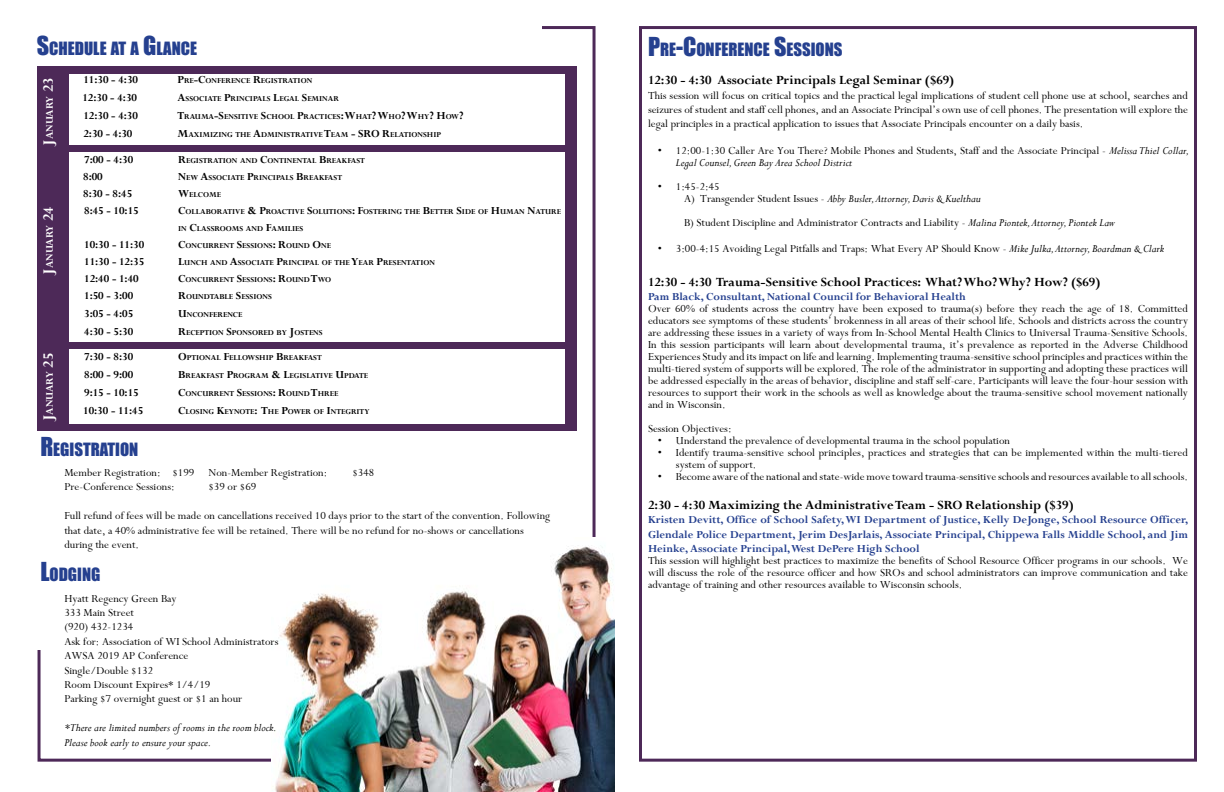
<style>
.page{position:relative;width:1224px;height:792px;background:#fff}
.page>*{position:absolute;margin:0;border:0;box-sizing:border-box;transform-origin:0 0}
.t1{font:16.8px "Impact";color:#25408f}
.t2{font:700 14px "Perpetua";color:#000}
.t3{font:12px/12px "Perpetua";color:#000}
.t4{font:700 12px/14.4px "Perpetua";color:#25408f;text-align:justify}
.t5{font:700 12px "Perpetua";color:#000}
.t6{font:italic 12px/14.4px "Perpetua";color:#000}
.t7{font:700 11.2px "Perpetua";color:#fff}
.t8{font:700 8.4px/17px "Perpetua";color:#000}
.s1{font-size:24px}
.s2{font-size:16px}
.s3{font-size:12px}
.s4{font-style:italic}
</style>
<div class="page">
<img style="left:275px;top:546px;width:339px;height:246px">
<div style="left:37px;top:66px;width:540px;height:365px;background:#4d2958"></div>
<div style="left:70px;top:74px;width:495px;height:70px;background:#fff"></div>
<div style="left:70px;top:152px;width:495px;height:190px;background:#fff"></div>
<div style="left:70px;top:349px;width:495px;height:74px;background:#fff"></div>
<div style="left:639px;top:26px;width:558px;height:736px;border:3px solid #4d2958"></div>
<h1 class="t1" style="left:37px;top:36px;width:162px"><span class="s1">S</span>CHEDULE AT A <span class="s1">G</span>LANCE</h1>
<p class="t7" style="left:43px;top:146px;width:70px;rotate:-90deg"><span class="s2">J</span>ANUARY <span class="s2">23</span></p>
<p class="t5" style="left:84px;top:72px;width:56px">11:30 - 4:30</p>
<p class="t8" style="left:177px;top:72px;width:136px"><span class="s3">P</span>RE<span class="s3">-C</span>ONFERENCE <span class="s3">R</span>EGISTRATION</p>
<p class="t5" style="left:82px;top:90px;width:72px">12:30 - 4:30 A</p>
<p class="t8" style="left:186px;top:90px;width:155px">SSOCIATE <span class="s3">P</span>RINCIPALS <span class="s3">L</span>EGAL <span class="s3">S</span>EMINAR</p>
<p class="t5" style="left:83px;top:108px;width:71px">12:30 - 4:30 T</p>
<p class="t8" style="left:184px;top:108px;width:281px">RAUMA<span class="s3">-S</span>ENSITIVE <span class="s3">S</span>CHOOL <span class="s3">P</span>RACTICES<span class="s3">: W</span>HAT<span class="s3">? W</span>HO<span class="s3">? W</span>HY<span class="s3">? H</span>OW<span class="s3">?</span></p>
<p class="t5" style="left:83px;top:126px;width:69px">2:30 - 4:30 M</p>
<p class="t8" style="left:188px;top:126px;width:178px">AXIMIZING THE <span class="s3">A</span>DMINISTRATIVE<span class="s3">T</span>EAM <span class="s3">- SRO</span></p>
<p class="t8" style="left:382px;top:126px;width:60px"><span class="s3">R</span>ELATIONSHIP</p>
<p class="t5" style="left:84px;top:152px;width:68px">7:00 - 4:30 R</p>
<p class="t8" style="left:186px;top:152px;width:180px">EGISTRATION AND <span class="s3">C</span>ONTINENTAL <span class="s3">B</span>REAKFAST</p>
<p class="t5" style="left:83px;top:169px;width:42px">8:00 N</p>
<p class="t8" style="left:186px;top:169px;width:157px">EW <span class="s3">A</span>SSOCIATE <span class="s3">P</span>RINCIPALS <span class="s3">B</span>REAKFAST</p>
<p class="t5" style="left:83px;top:186px;width:50px">8:30 - 8:45</p>
<p class="t8" style="left:178px;top:186px;width:44px"><span class="s3">W</span>ELCOME</p>
<p class="t5" style="left:84px;top:203px;width:56px">8:45 - 10:15</p>
<p class="t8" style="left:178px;top:203px;width:384px"><span class="s3">C</span>OLLABORATIVE <span class="s3">&amp; P</span>ROACTIVE <span class="s3">S</span>OLUTIONS<span class="s3">: F</span>OSTERING THE <span class="s3">B</span>ETTER <span class="s3">S</span>IDE OF <span class="s3">H</span>UMAN <span class="s3">N</span>ATURE<br>IN <span class="s3">C</span>LASSROOMS AND <span class="s3">F</span>AMILIES</p>
<p class="t5" style="left:84px;top:237px;width:61px">10:30 - 11:30</p>
<p class="t8" style="left:178px;top:237px;width:154px"><span class="s3">C</span>ONCURRENT <span class="s3">S</span>ESSIONS<span class="s3">: R</span>OUND <span class="s3">O</span>NE</p>
<p class="t5" style="left:84px;top:254px;width:81px">11:30 - 12:35 L</p>
<p class="t8" style="left:184px;top:254px;width:252px">UNCH AND <span class="s3">A</span>SSOCIATE <span class="s3">P</span>RINCIPAL OF THE<span class="s3">Y</span>EAR <span class="s3">P</span>RESENTATION</p>
<p class="t5" style="left:84px;top:271px;width:56px">12:40 - 1:40</p>
<p class="t8" style="left:178px;top:271px;width:155px"><span class="s3">C</span>ONCURRENT <span class="s3">S</span>ESSIONS<span class="s3">: R</span>OUND <span class="s3">T</span>WO</p>
<p class="t5" style="left:84px;top:288px;width:68px">1:50 - 3:00 R</p>
<p class="t8" style="left:186px;top:288px;width:87px">OUNDTABLE <span class="s3">S</span>ESSIONS</p>
<p class="t5" style="left:84px;top:306px;width:68px">3:05 - 4:05 U</p>
<p class="t8" style="left:187px;top:306px;width:57px">NCONFERENCE</p>
<p class="t5" style="left:84px;top:324px;width:68px">4:30 - 5:30 R</p>
<p class="t8" style="left:186px;top:324px;width:138px">ECEPTION <span class="s3">S</span>PONSORED BY <span class="s3">J</span>OSTENS</p>
<p class="t7" style="left:43px;top:275px;width:70px;rotate:-90deg"><span class="s2">J</span>ANUARY <span class="s2">24</span></p>
<p class="t7" style="left:43px;top:421px;width:70px;rotate:-90deg"><span class="s2">J</span>ANUARY <span class="s2">25</span></p>
<p class="t5" style="left:84px;top:349px;width:68px">7:30 - 8:30 O</p>
<p class="t8" style="left:187px;top:349px;width:137px">PTIONAL <span class="s3">F</span>ELLOWSHIP <span class="s3">B</span>REAKFAST</p>
<p class="t5" style="left:84px;top:367px;width:50px">8:00 - 9:00</p>
<p class="t8" style="left:178px;top:367px;width:191px"><span class="s3">B</span>REAKFAST <span class="s3">P</span>ROGRAM <span class="s3">&amp; L</span>EGISLATIVE <span class="s3">U</span>PDATE</p>
<p class="t5" style="left:84px;top:385px;width:56px">9:15 - 10:15</p>
<p class="t8" style="left:178px;top:385px;width:162px"><span class="s3">C</span>ONCURRENT <span class="s3">S</span>ESSIONS<span class="s3">: R</span>OUND <span class="s3">T</span>HREE</p>
<p class="t5" style="left:83px;top:403px;width:61px">10:30 - 11:45</p>
<p class="t8" style="left:178px;top:403px;width:193px"><span class="s3">C</span>LOSING <span class="s3">K</span>EYNOTE<span class="s3">: T</span>HE <span class="s3">P</span>OWER OF <span class="s3">I</span>NTEGRITY</p>
<h1 class="t1" style="left:40px;top:436px;width:99px"><span class="s1">R</span>EGISTRATION</h1>
<p class="t3" style="left:64px;top:466px;width:264px">Member Registration: $199 Non-Member Registration:</p>
<p class="t3" style="left:352px;top:466px;width:23px">$348</p>
<p class="t3" style="left:64px;top:481px;width:112px">Pre-Conference Sessions:</p>
<p class="t3" style="left:208px;top:481px;width:49px">$39 or $69</p>
<p class="t3" style="left:64px;top:508px;width:487px;line-height:14.4px">Full refund of fees will be made on cancellations received 10 days prior to the start of the convention. Following that date, a 40% administrative fee will be retained. There will be no refund for no-shows or cancellations during the event.</p>
<h1 class="t1" style="left:40px;top:562px;width:60px"><span class="s1">L</span>ODGING</h1>
<p class="t3" style="left:64px;top:591px;width:216px;line-height:14.4px">Hyatt Regency Green Bay<br>333 Main Street<br>(920) 432-1234<br>Ask for: Association of WI School Administrators<br>AWSA 2019 AP Conference<br>Single/Double $132<br>Room Discount Expires* 1/4/19<br>Parking $7 overnight guest or $1 an hour</p>
<p class="t6" style="left:64px;top:720px;width:214px">*There are limited numbers of rooms in the room block.<br>Please book early to ensure your space.</p>
<h1 class="t1" style="left:648px;top:37px;width:195px"><span class="s1">P</span>RE<span class="s1">-C</span>ONFERENCE <span class="s1">S</span>ESSIONS</h1>
<p class="t2" style="left:648px;top:71px;width:308px">12:30 - 4:30 Associate Principals Legal Seminar ($69)</p>
<p class="t3" style="left:648px;top:88px;width:542px;line-height:14.4px;text-align:justify">This session will focus on critical topics and the practical legal implications of student cell phone use at school, searches and seizures of student and staff cell phones, and an Associate Principal’s own use of cell phones. The presentation will explore the legal principles in a practical application to issues that Associate Principals encounter on a daily basis.</p>
<p class="t3" style="left:676px;top:144px;width:515px;text-indent:-18px">• 12:00-1:30 Caller Are You There? Mobile Phones and Students, Staff and the Associate Principal - <span class="s4">Melissa Thiel Collar,<br>Legal Counsel, Green Bay Area School District</span></p>
<p class="t3" style="left:684px;top:180px;width:298px;text-indent:-26px">• 1:45-2:45<br>A) Transgender Student Issues - <span class="s4">Abby Busler, Attorney, Davis &amp; Kuelthau</span></p>
<p class="t3" style="left:684px;top:216px;width:433px">B) Student Discipline and Administrator Contracts and Liability - <span class="s4">Malina Piontek, Attorney, Piontek Law</span></p>
<p class="t3" style="left:658px;top:242px;width:508px">• 3:00-4:15 Avoiding Legal Pitfalls and Traps: What Every AP Should Know - <span class="s4">Mike Julka, Attorney, Boardman &amp; Clark</span></p>
<p class="t2" style="left:648px;top:273px;width:454px">12:30 - 4:30 Trauma-Sensitive School Practices: What? Who? Why? How? ($69)</p>
<p class="t4" style="left:648px;top:289px;width:320px">Pam Black, Consultant, National Council for Behavioral Health</p>
<p class="t3" style="left:648px;top:302px;width:542px;text-align:justify">Over 60% of students across the country have been exposed to trauma(s) before they reach the age of 18. Committed educators see symptoms of these students’ brokenness in all areas of their school life. Schools and districts across the country are addressing these issues in a variety of ways from In-School Mental Health Clinics to Universal Trauma-Sensitive Schools.<br>In this session participants will learn about developmental trauma, it’s prevalence as reported in the Adverse Childhood Experiences Study and its impact on life and learning. Implementing trauma-sensitive school principles and practices within the multi-tiered system of supports will be explored. The role of the administrator in supporting and adopting these practices will be addressed especially in the areas of behavior, discipline and staff self-care. Participants will leave the four-hour session with resources to support their work in the schools as well as knowledge about the trauma-sensitive school movement nationally and in Wisconsin.</p>
<p class="t3" style="left:648px;top:422px;width:85px">Session Objectives:</p>
<p class="t3" style="left:658px;top:434px;width:354px">• Understand the prevalence of developmental trauma in the school population</p>
<p class="t3" style="left:676px;top:446px;width:513px;text-indent:-18px">• Identify trauma-sensitive school principles, practices and strategies that can be implemented within the multi-tiered system of support.</p>
<p class="t3" style="left:658px;top:470px;width:531px">• Become aware of the national and state-wide move toward trauma-sensitive schools and resources available to all schools.</p>
<p class="t2" style="left:648px;top:496px;width:427px">2:30 - 4:30 Maximizing the Administrative Team - SRO Relationship ($39)</p>
<p class="t4" style="left:648px;top:512px;width:542px">Kristen Devitt, Office of School Safety, WI Department of Justice, Kelly DeJonge, School Resource Officer, Glendale Police Department, Jerim DesJarlais, Associate Principal, Chippewa Falls Middle School, and Jim Heinke, Associate Principal, West DePere High School</p>
<p class="t3" style="left:648px;top:554px;width:542px;text-align:justify">This session will highlight best practices to maximize the benefits of School Resource Officer programs in our schools. We will discuss the role of the resource officer and how SROs and school administrators can improve communication and take advantage of training and other resources available to Wisconsin schools.</p>
</div>
